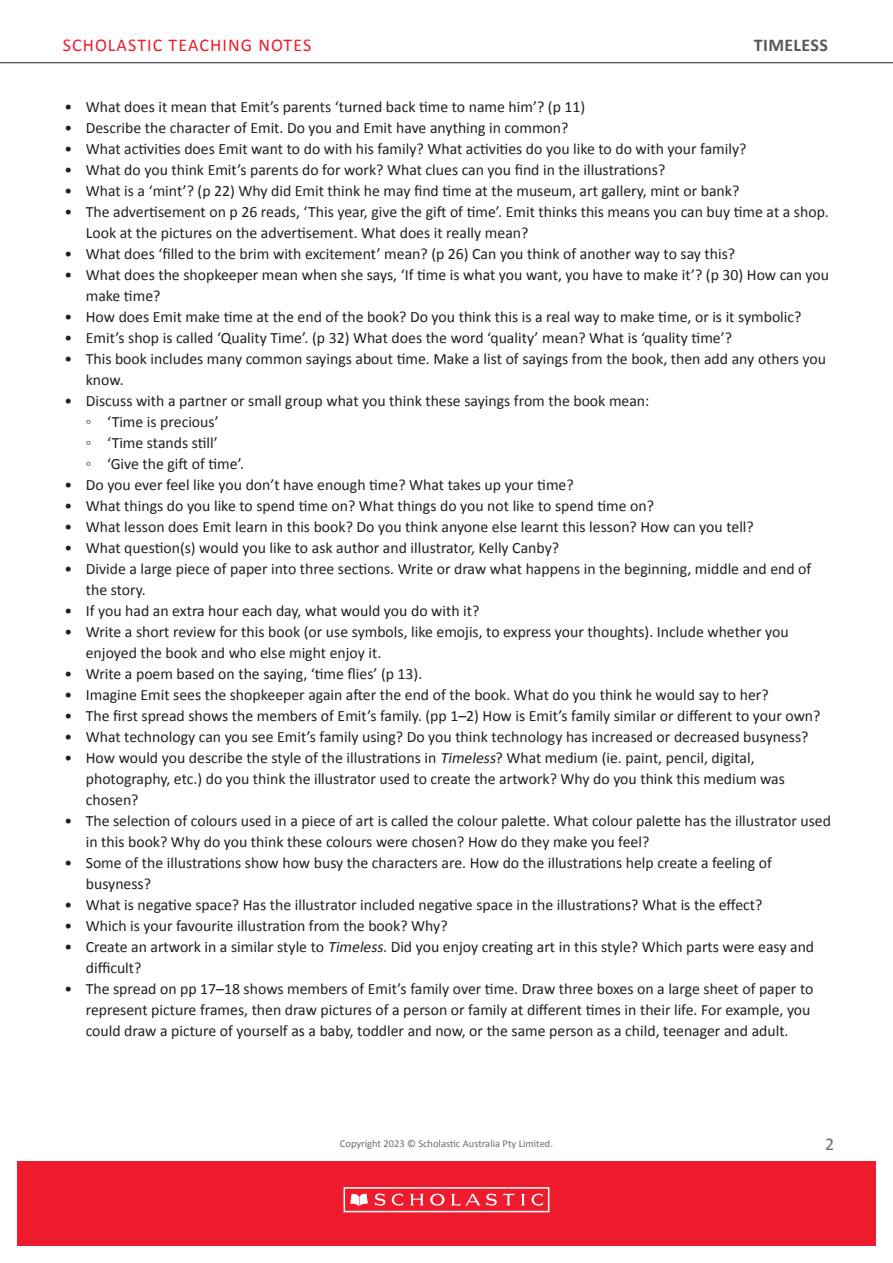
<style>
.page{position:relative;width:893px;height:1263px;background:#fff}
.page>*{position:absolute;margin:0;border:0;box-sizing:border-box;transform-origin:0 0}
.t1{font:18px "Calibri";letter-spacing:.06em;color:#ee1b2d}
.t2{font:700 18px "Calibri";letter-spacing:.02em;color:#57585a}
.t3{font:18px "Calibri";color:#6c6d70}
.t4{font:15.75px/21px "Calibri";color:#231f20}
.t5{font:10.5px "Calibri";color:#6c6d70}
.s1{font-style:italic}
</style>
<div class="page">
<div style="left:17px;top:1161px;width:859px;height:85px;background:#ee1b2d"></div>
<div style="left:344px;top:1187px;width:205px;height:25px;border:2px solid #fff"></div>
<svg style="left:350px;top:1193px;width:18px;height:13px"></svg>
<svg style="left:375px;top:1193px;width:28px;height:13px"></svg>
<svg style="left:410px;top:1194px;width:14px;height:11px"></svg>
<svg style="left:521px;top:1194px;width:4px;height:11px"></svg>
<svg style="left:531px;top:1193px;width:12px;height:13px"></svg>
<svg style="left:430px;top:1194px;width:15px;height:11px"></svg>
<svg style="left:451px;top:1193px;width:64px;height:13px"></svg>
<hr style="left:0;top:62px;width:893px;height:1px;background:#231f20">
<p class="t1" style="left:63px;top:32px;width:250px">SCHOLASTIC TEACHING NOTES</p>
<p class="t2" style="left:754px;top:32px;width:75px">TIMELESS</p>
<p class="t4" style="left:65px;top:96px;width:522px">• What does it mean that Emit’s parents ‘turned back time to name him’? (p 11)</p>
<p class="t4" style="left:65px;top:117px;width:505px">• Describe the character of Emit. Do you and Emit have anything in common?</p>
<p class="t4" style="left:65px;top:138px;width:683px">• What activities does Emit want to do with his family? What activities do you like to do with your family?</p>
<p class="t4" style="left:65px;top:159px;width:602px">• What do you think Emit’s parents do for work? What clues can you find in the illustrations?</p>
<p class="t4" style="left:65px;top:180px;width:676px">• What is a ‘mint’? (p 22) Why did Emit think he may find time at the museum, art gallery, mint or bank?</p>
<p class="t4" style="left:86px;top:201px;width:745px;text-indent:-21px">• The advertisement on p 26 reads, ‘This year, give the gift of time’. Emit thinks this means you can buy time at a shop.<br>Look at the pictures on the advertisement. What does it really mean?</p>
<p class="t4" style="left:65px;top:243px;width:672px">• What does ‘filled to the brim with excitement’ mean? (p 26) Can you think of another way to say this?</p>
<p class="t4" style="left:86px;top:264px;width:745px;text-indent:-21px">• What does the shopkeeper mean when she says, ‘If time is what you want, you have to make it’? (p 30) How can you make time?</p>
<p class="t4" style="left:65px;top:306px;width:738px">• How does Emit make time at the end of the book? Do you think this is a real way to make time, or is it symbolic?</p>
<p class="t4" style="left:65px;top:327px;width:669px">• Emit’s shop is called ‘Quality Time’. (p 32) What does the word ‘quality’ mean? What is ‘quality time’?</p>
<p class="t4" style="left:86px;top:348px;width:742px;text-indent:-21px">• This book includes many common sayings about time. Make a list of sayings from the book, then add any others you know.</p>
<p class="t4" style="left:65px;top:390px;width:586px">• Discuss with a partner or small group what you think these sayings from the book mean:</p>
<p class="t4" style="left:86px;top:411px;width:134px">◦ ‘Time is precious’</p>
<p class="t4" style="left:86px;top:432px;width:133px">◦ ‘Time stands still’</p>
<p class="t4" style="left:86px;top:453px;width:160px">◦ ‘Give the gift of time’.</p>
<p class="t4" style="left:65px;top:474px;width:511px">• Do you ever feel like you don’t have enough time? What takes up your time?</p>
<p class="t4" style="left:65px;top:495px;width:591px">• What things do you like to spend time on? What things do you not like to spend time on?</p>
<p class="t4" style="left:65px;top:516px;width:691px">• What lesson does Emit learn in this book? Do you think anyone else learnt this lesson? How can you tell?</p>
<p class="t4" style="left:65px;top:537px;width:496px">• What question(s) would you like to ask author and illustrator, Kelly Canby?</p>
<p class="t4" style="left:86px;top:558px;width:727px;text-indent:-21px">• Divide a large piece of paper into three sections. Write or draw what happens in the beginning, middle and end of the story.</p>
<p class="t4" style="left:65px;top:600px;width:416px">• If you had an extra hour each day, what would you do with it?</p>
<p class="t4" style="left:86px;top:621px;width:704px;text-indent:-21px">• Write a short review for this book (or use symbols, like emojis, to express your thoughts). Include whether you enjoyed the book and who else might enjoy it.</p>
<p class="t4" style="left:65px;top:663px;width:359px">• Write a poem based on the saying, ‘time flies’ (p 13).</p>
<p class="t4" style="left:65px;top:684px;width:706px">• Imagine Emit sees the shopkeeper again after the end of the book. What do you think he would say to her?</p>
<p class="t4" style="left:65px;top:705px;width:757px">• The first spread shows the members of Emit’s family. (pp 1–2) How is Emit’s family similar or different to your own?</p>
<p class="t4" style="left:65px;top:726px;width:745px">• What technology can you see Emit’s family using? Do you think technology has increased or decreased busyness?</p>
<p class="t4" style="left:86px;top:747px;width:701px;text-indent:-21px">• How would you describe the style of the illustrations in <span class="s1">Timeless</span>? What medium (ie. paint, pencil, digital, photography, etc.) do you think the illustrator used to create the artwork? Why do you think this medium was chosen?</p>
<p class="t4" style="left:86px;top:810px;width:747px;text-indent:-21px">• The selection of colours used in a piece of art is called the colour palette. What colour palette has the illustrator used in this book? Why do you think these colours were chosen? How do they make you feel?</p>
<p class="t4" style="left:86px;top:852px;width:687px;text-indent:-21px">• Some of the illustrations show how busy the characters are. How do the illustrations help create a feeling of busyness?</p>
<p class="t4" style="left:65px;top:894px;width:699px">• What is negative space? Has the illustrator included negative space in the illustrations? What is the effect?</p>
<p class="t4" style="left:65px;top:915px;width:385px">• Which is your favourite illustration from the book? Why?</p>
<p class="t4" style="left:86px;top:936px;width:730px;text-indent:-21px">• Create an artwork in a similar style to <span class="s1">Timeless</span>. Did you enjoy creating art in this style? Which parts were easy and difficult?</p>
<p class="t4" style="left:86px;top:978px;width:729px;text-indent:-21px">• The spread on pp 17–18 shows members of Emit’s family over time. Draw three boxes on a large sheet of paper to represent picture frames, then draw pictures of a person or family at different times in their life. For example, you could draw a picture of yourself as a baby, toddler and now, or the same person as a child, teenager and adult.</p>
<p class="t5" style="left:340px;top:1136px;width:215px">Copyright 2023 © Scholastic Australia Pty Limited.</p>
<p class="t3" style="left:825px;top:1131px;width:11px">2</p>
</div>
